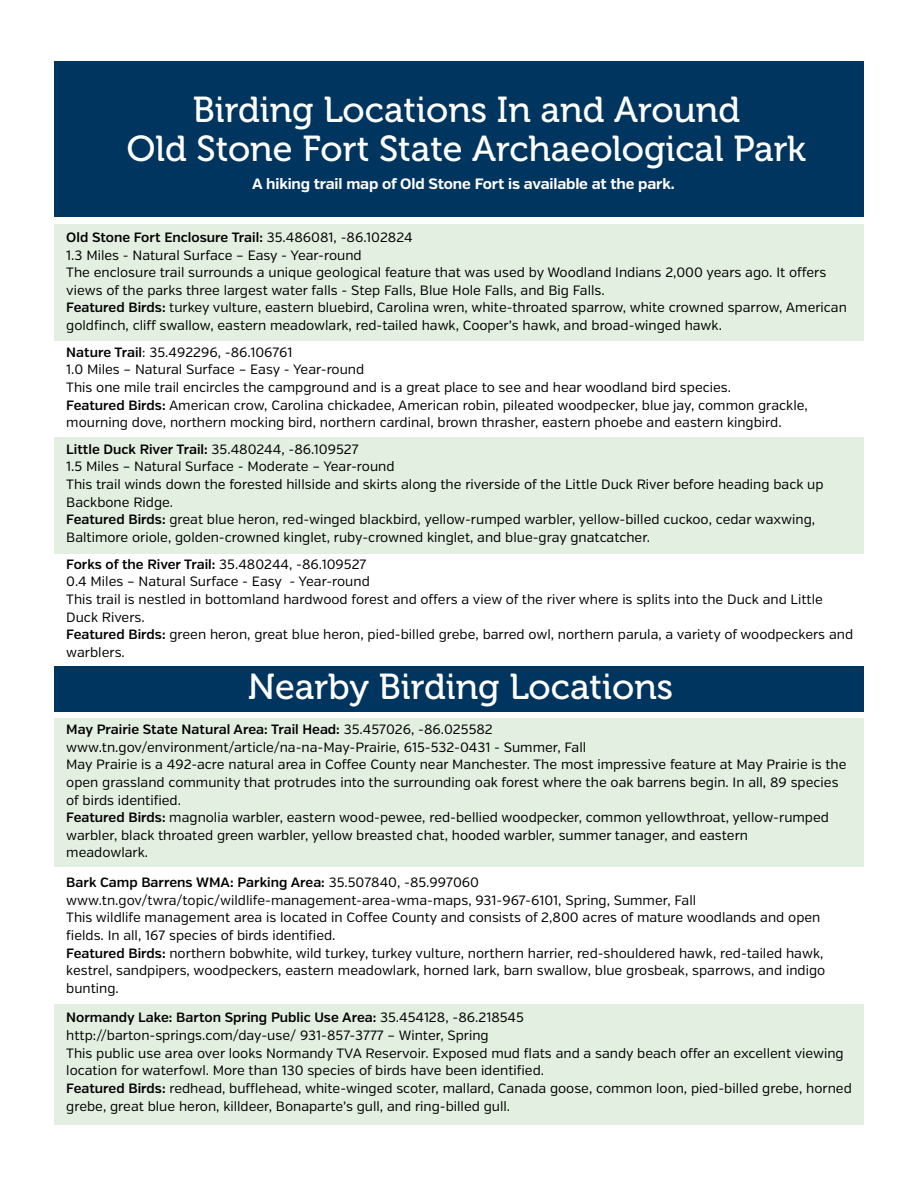
<style>
.page{position:relative;width:918px;height:1188px;background:#fff}
.page>*{position:absolute;margin:0;border:0;box-sizing:border-box;transform-origin:0 0}
.t1{font:36px/39px "Museo 500";color:#fff;text-align:center}
.t2{font:700 15px "Verb";letter-spacing:-.01em;color:#fff}
.t3{font:13.5px/17.7px "Verb";color:#000}
.s1{font-weight:600}
</style>
<div class="page">
<div style="left:54px;top:62px;width:810px;height:155px;background:#00355f"></div>
<div style="left:54px;top:666px;width:810px;height:45px;background:#00355f"></div>
<div style="left:54px;top:225px;width:810px;height:116px;background:#e3efe0"></div>
<div style="left:54px;top:718px;width:810px;height:149px;background:#e3efe0"></div>
<div style="left:54px;top:1004px;width:810px;height:120px;background:#e3efe0"></div>
<div style="left:54px;top:437px;width:810px;height:117px;background:#e3efe0"></div>
<h1 class="t1" style="left:127px;top:91px;width:681px">Birding Locations In and Around<br>Old Stone Fort State Archaeological Park</h1>
<p class="t2" style="left:252px;top:175px;width:424px">A hiking trail map of Old Stone Fort is available at the park.</p>
<p class="t3" style="left:66px;top:229px;width:782px"><span class="s1">Old Stone Fort Enclosure Trail:</span> 35.486081, -86.102824<br>1.3 Miles - Natural Surface – Easy - Year-round<br>The enclosure trail surrounds a unique geological feature that was used by Woodland Indians 2,000 years ago. It offers views of the parks three largest water falls - Step Falls, Blue Hole Falls, and Big Falls.<br><span class="s1">Featured Birds:</span> turkey vulture, eastern bluebird, Carolina wren, white-throated sparrow, white crowned sparrow, American goldfinch, cliff swallow, eastern meadowlark, red-tailed hawk, Cooper’s hawk, and broad-winged hawk.</p>
<p class="t3" style="left:66px;top:343px;width:743px"><span class="s1">Nature Trail</span>: 35.492296, -86.106761<br>1.0 Miles – Natural Surface – Easy - Year-round<br>This one mile trail encircles the campground and is a great place to see and hear woodland bird species.<br><span class="s1">Featured Birds:</span> American crow, Carolina chickadee, American robin, pileated woodpecker, blue jay, common grackle, mourning dove, northern mocking bird, northern cardinal, brown thrasher, eastern phoebe and eastern kingbird.</p>
<p class="t3" style="left:66px;top:440px;width:759px"><span class="s1">Little Duck River Trail:</span> 35.480244, -86.109527<br>1.5 Miles – Natural Surface - Moderate – Year-round<br>This trail winds down the forested hillside and skirts along the riverside of the Little Duck River before heading back up Backbone Ridge.<br><span class="s1">Featured Birds:</span> great blue heron, red-winged blackbird, yellow-rumped warbler, yellow-billed cuckoo, cedar waxwing, Baltimore oriole, golden-crowned kinglet, ruby-crowned kinglet, and blue-gray gnatcatcher.</p>
<p class="t3" style="left:66px;top:555px;width:788px"><span class="s1">Forks of the River Trail:</span> 35.480244, -86.109527<br>0.4 Miles – Natural Surface - Easy - Year-round<br>This trail is nestled in bottomland hardwood forest and offers a view of the river where is splits into the Duck and Little Duck Rivers.<br><span class="s1">Featured Birds:</span> green heron, great blue heron, pied-billed grebe, barred owl, northern parula, a variety of woodpeckers and warblers.</p>
<h1 class="t1" style="left:248px;top:668px;width:427px">Nearby Birding Locations</h1>
<p class="t3" style="left:66px;top:721px;width:782px"><span class="s1">May Prairie State Natural Area: Trail Head:</span> 35.457026, -86.025582<br>www.tn.gov/environment/article/na-na-May-Prairie, 615-532-0431 - Summer, Fall<br>May Prairie is a 492-acre natural area in Coffee County near Manchester. The most impressive feature at May Prairie is the open grassland community that protrudes into the surrounding oak forest where the oak barrens begin. In all, 89 species of birds identified.<br><span class="s1">Featured Birds:</span> magnolia warbler, eastern wood-pewee, red-bellied woodpecker, common yellowthroat, yellow-rumped warbler, black throated green warbler, yellow breasted chat, hooded warbler, summer tanager, and eastern<br>meadowlark.</p>
<p class="t3" style="left:66px;top:874px;width:760px"><span class="s1">Bark Camp Barrens WMA: Parking Area:</span> 35.507840, -85.997060 www.tn.gov/twra/topic/wildlife-management-area-wma-maps, 931-967-6101, Spring, Summer, Fall<br>This wildlife management area is located in Coffee County and consists of 2,800 acres of mature woodlands and open fields. In all, 167 species of birds identified.<br><span class="s1">Featured Birds:</span> northern bobwhite, wild turkey, turkey vulture, northern harrier, red-shouldered hawk, red-tailed hawk, kestrel, sandpipers, woodpeckers, eastern meadowlark, horned lark, barn swallow, blue grosbeak, sparrows, and indigo bunting.</p>
<p class="t3" style="left:66px;top:1009px;width:787px"><span class="s1">Normandy Lake: Barton Spring Public Use Area:</span> 35.454128, -86.218545<br>http://barton-springs.com/day-use/ 931-857-3777 – Winter, Spring<br>This public use area over looks Normandy TVA Reservoir. Exposed mud flats and a sandy beach offer an excellent viewing location for waterfowl. More than 130 species of birds have been identified.<br><span class="s1">Featured Birds:</span> redhead, bufflehead, white-winged scoter, mallard, Canada goose, common loon, pied-billed grebe, horned grebe, great blue heron, killdeer, Bonaparte’s gull, and ring-billed gull.</p>
</div>
